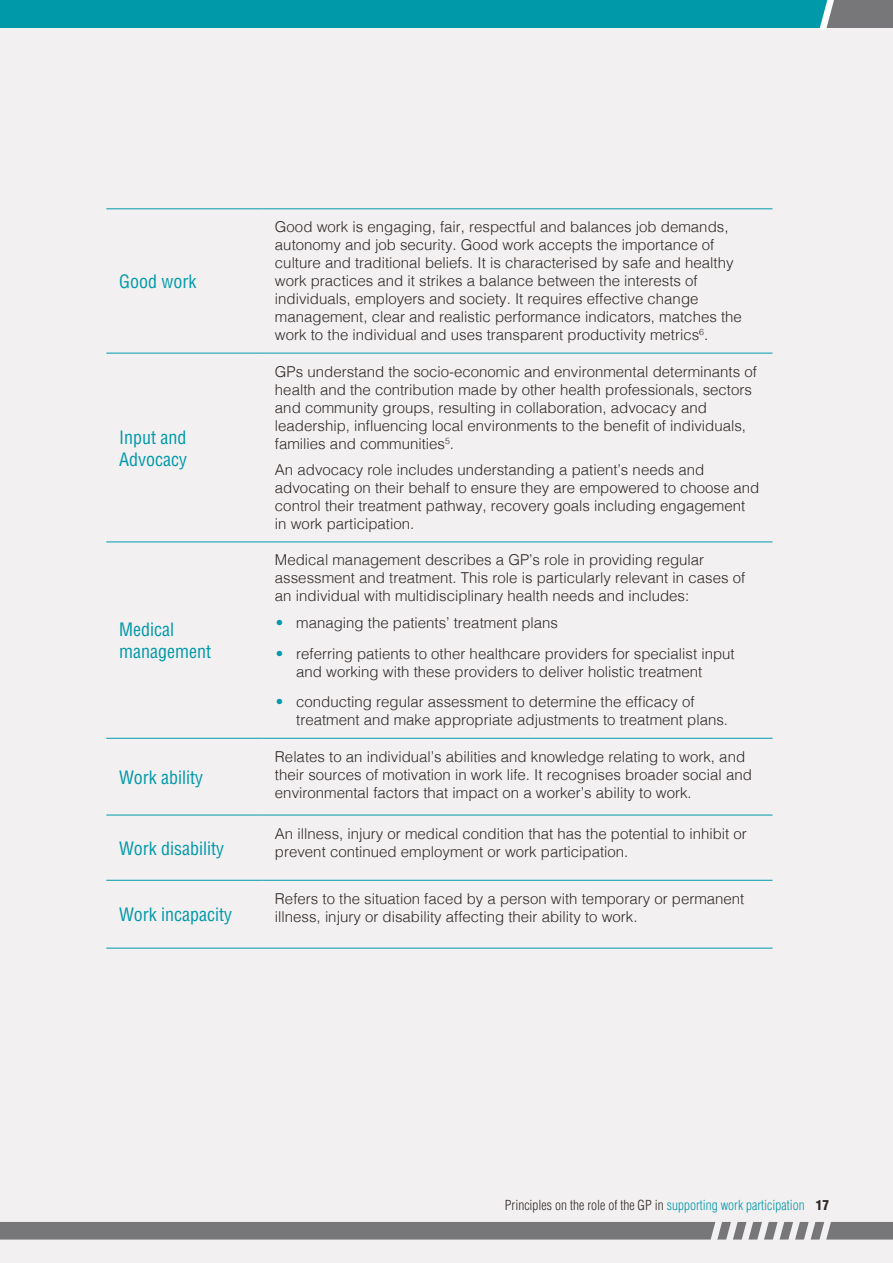
<style>
.page{position:relative;width:893px;height:1263px;background:#f3f0f1}
.page>*{position:absolute;margin:0;border:0;box-sizing:border-box;transform-origin:0 0}
.TOC_1{font:condensed 18px/21.6px "Helvetica";color:#0099a9}
.BODY_TEXT{font:300 15px/18px "Helvetica";color:#2e2926}
.t1{font:300 condensed 13.5px "Helvetica";color:#2e2926}
.t2{font:900 condensed 13.5px "Helvetica";color:#2e2926}
.s1{color:#0099a9}
</style>
<div class="page">
<div style="left:0;top:1222px;width:893px;height:17px;background:#77777a"></div>
<svg style="left:0;top:0;width:893px;height:29px;background:#129aa8"></svg>
<svg style="left:710px;top:1222px;width:126px;height:18px"></svg>
<hr style="left:106px;top:209px;width:156px;height:1px;background:#0099a9">
<hr style="left:262px;top:209px;width:510px;height:1px;background:#0099a9">
<hr style="left:106px;top:353px;width:156px;height:1px;background:#0099a9">
<hr style="left:262px;top:353px;width:510px;height:1px;background:#0099a9">
<hr style="left:106px;top:542px;width:156px;height:1px;background:#0099a9">
<hr style="left:262px;top:542px;width:510px;height:1px;background:#0099a9">
<hr style="left:106px;top:738px;width:156px;height:1px;background:#0099a9">
<hr style="left:262px;top:738px;width:510px;height:1px;background:#0099a9">
<hr style="left:106px;top:815px;width:156px;height:1px;background:#0099a9">
<hr style="left:262px;top:815px;width:510px;height:1px;background:#0099a9">
<hr style="left:106px;top:880px;width:156px;height:1px;background:#0099a9">
<hr style="left:262px;top:880px;width:510px;height:1px;background:#0099a9">
<hr style="left:106px;top:948px;width:156px;height:1px;background:#0099a9">
<hr style="left:262px;top:948px;width:510px;height:1px;background:#0099a9">
<p class="TOC_1" style="left:119px;top:271px;width:79px">Good work</p>
<p class="TOC_1" style="left:119px;top:426px;width:69px">Input and<br>Advocacy</p>
<p class="TOC_1" style="left:119px;top:619px;width:93px">Medical management</p>
<p class="TOC_1" style="left:119px;top:766px;width:86px">Work ability</p>
<p class="TOC_1" style="left:119px;top:837px;width:107px">Work disability</p>
<p class="TOC_1" style="left:119px;top:904px;width:115px">Work incapacity</p>
<p class="BODY_TEXT" style="left:275px;top:217px;width:468px">Good work is engaging, fair, respectful and balances job demands, autonomy and job security. Good work accepts the importance of culture and traditional beliefs. It is characterised by safe and healthy work practices and it strikes a balance between the interests of individuals, employers and society. It requires effective change management, clear and realistic performance indicators, matches the work to the individual and uses transparent productivity metrics<sup>6</sup>.</p>
<p class="BODY_TEXT" style="left:275px;top:361px;width:483px">GPs understand the socio-economic and environmental determinants of health and the contribution made by other health professionals, sectors and community groups, resulting in collaboration, advocacy and leadership, influencing local environments to the benefit of individuals, families and communities<sup>5</sup>.</p>
<p class="BODY_TEXT" style="left:275px;top:460px;width:486px">An advocacy role includes understanding a patient’s needs and advocating on their behalf to ensure they are empowered to choose and control their treatment pathway, recovery goals including engagement in work participation.</p>
<p class="BODY_TEXT" style="left:275px;top:550px;width:472px">Medical management describes a GP’s role in providing regular assessment and treatment. This role is particularly relevant in cases of an individual with multidisciplinary health needs and includes:</p>
<p class="BODY_TEXT" style="left:276px;top:613px;width:284px"><span class="s1">•</span> managing the patients’ treatment plans</p>
<p class="BODY_TEXT" style="left:296px;top:643px;width:440px;text-indent:-20px"><span class="s1">•</span> referring patients to other healthcare providers for specialist input and working with these providers to deliver holistic treatment</p>
<p class="BODY_TEXT" style="left:296px;top:692px;width:433px;text-indent:-20px"><span class="s1">•</span> conducting regular assessment to determine the efficacy of treatment and make appropriate adjustments to treatment plans.</p>
<p class="BODY_TEXT" style="left:275px;top:746px;width:478px">Relates to an individual’s abilities and knowledge relating to work, and their sources of motivation in work life. It recognises broader social and environmental factors that impact on a worker’s ability to work.</p>
<p class="BODY_TEXT" style="left:275px;top:823px;width:473px">An illness, injury or medical condition that has the potential to inhibit or prevent continued employment or work participation.</p>
<p class="BODY_TEXT" style="left:275px;top:888px;width:471px">Refers to the situation faced by a person with temporary or permanent illness, injury or disability affecting their ability to work.</p>
<p class="t1" style="left:505px;top:1197px;width:301px">Principles on the role of the GP in <span class="s1">supporting work participation</span></p>
<p class="t2" style="left:816px;top:1196px;width:15px">17</p>
</div>
